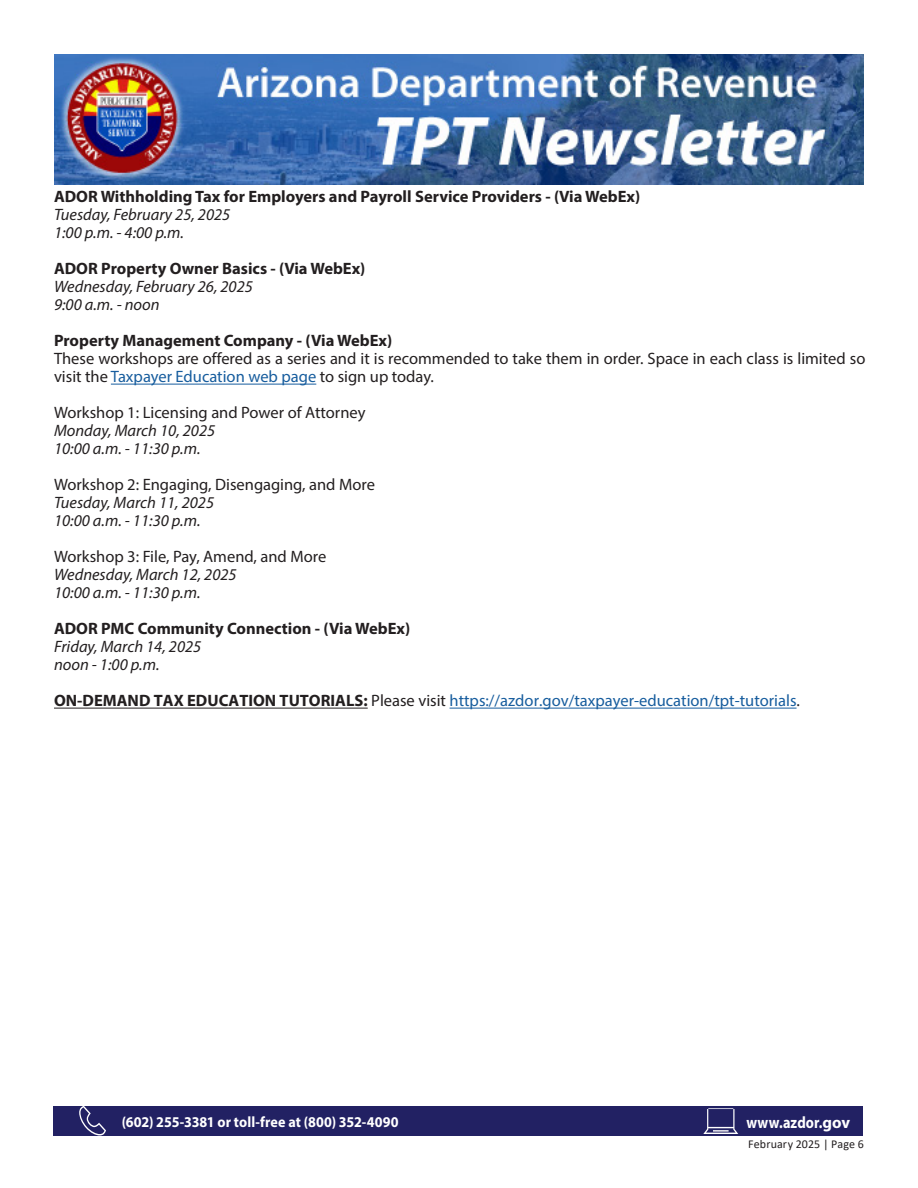
<style>
.page{position:relative;width:918px;height:1188px;background:#fff}
.page>*{position:absolute;margin:0;border:0;box-sizing:border-box;transform-origin:0 0}
.Body{font:16.5px/18px "Myriad Pro";color:#231f20}
.Body-2{font:italic 16.5px "Myriad Pro";color:#231f20}
.Body-3{font:700 16.5px "Myriad Pro";color:#231f20}
.Body-4{font:16.5px "Myriad Pro";color:#175d9e}
.t1{font:700 16.5px "Myriad Pro";letter-spacing:.005em;color:#fff;scale:.86 1}
.t2{font:700 15px "Myriad Pro";letter-spacing:.005em;color:#fff;scale:.94 1}
.t3{font:12px "Calibri";letter-spacing:.01em;color:#231f20}
.s1{color:#175d9e}
.s2{font-weight:700;color:#231f20}
.s3{color:#231f20}
</style>
<div class="page">
<img style="left:54px;top:54px;width:810px;height:131px">
<div style="left:53px;top:1106px;width:810px;height:30px;background:#222163"></div>
<svg style="left:703px;top:1108px;width:35px;height:26px"></svg>
<svg style="left:79px;top:1106px;width:27px;height:29px"></svg>
<hr style="left:111px;top:384px;width:205px;height:1px;background:#175d9e">
<hr style="left:54px;top:708px;width:314px;height:1px;background:#231f20">
<hr style="left:450px;top:708px;width:347px;height:1px;background:#175d9e">
<p class="Body-3" style="left:54px;top:186px;width:588px">ADOR Withholding Tax for Employers and Payroll Service Providers - (Via WebEx)</p>
<p class="Body-2" style="left:54px;top:205px;width:178px">Tuesday, February 25, 2025</p>
<p class="Body-2" style="left:54px;top:223px;width:132px">1:00 p.m. - 4:00 p.m.</p>
<p class="Body-3" style="left:54px;top:258px;width:313px">ADOR Property Owner Basics - (Via WebEx)</p>
<p class="Body-2" style="left:54px;top:277px;width:200px">Wednesday, February 26, 2025</p>
<p class="Body-2" style="left:54px;top:295px;width:107px">9:00 a.m. - noon</p>
<p class="Body-3" style="left:54px;top:330px;width:340px">Property Management Company - (Via WebEx)</p>
<p class="Body" style="left:54px;top:350px;width:813px">These workshops are offered as a series and it is recommended to take them in order. Space in each class is limited so visit the <span class="s1">Taxpayer Education web page</span> to sign up today.</p>
<p class="Body" style="left:54px;top:404px;width:313px">Workshop 1: Licensing and Power of Attorney</p>
<p class="Body-2" style="left:54px;top:421px;width:163px">Monday, March 10, 2025</p>
<p class="Body-2" style="left:54px;top:439px;width:148px">10:00 a.m. - 11:30 p.m.</p>
<p class="Body" style="left:54px;top:476px;width:323px">Workshop 2: Engaging, Disengaging, and More</p>
<p class="Body-2" style="left:54px;top:493px;width:162px">Tuesday, March 11, 2025</p>
<p class="Body-2" style="left:54px;top:511px;width:148px">10:00 a.m. - 11:30 p.m.</p>
<p class="Body" style="left:54px;top:548px;width:274px">Workshop 3: File, Pay, Amend, and More</p>
<p class="Body-2" style="left:54px;top:565px;width:184px">Wednesday, March 12, 2025</p>
<p class="Body-2" style="left:54px;top:583px;width:148px">10:00 a.m. - 11:30 p.m.</p>
<p class="Body-3" style="left:54px;top:618px;width:358px">ADOR PMC Community Connection - (Via WebEx)</p>
<p class="Body-2" style="left:54px;top:637px;width:149px">Friday, March 14, 2025</p>
<p class="Body-2" style="left:54px;top:655px;width:107px">noon - 1:00 p.m.</p>
<p class="Body-4" style="left:54px;top:691px;width:747px"><span class="s2">ON-DEMAND TAX EDUCATION TUTORIALS:</span> <span class="s3">Please visit</span> https://azdor.gov/taxpayer-education/tpt-tutorials<span class="s3">.</span></p>
<p class="t2" style="left:122px;top:1112px;width:296px">(602) 255-3381 or toll-free at (800) 352-4090</p>
<p class="t1" style="left:746px;top:1112px;width:122px">www.azdor.gov</p>
<p class="t3" style="left:748px;top:1135px;width:117px">February 2025 | Page 6</p>
</div>
